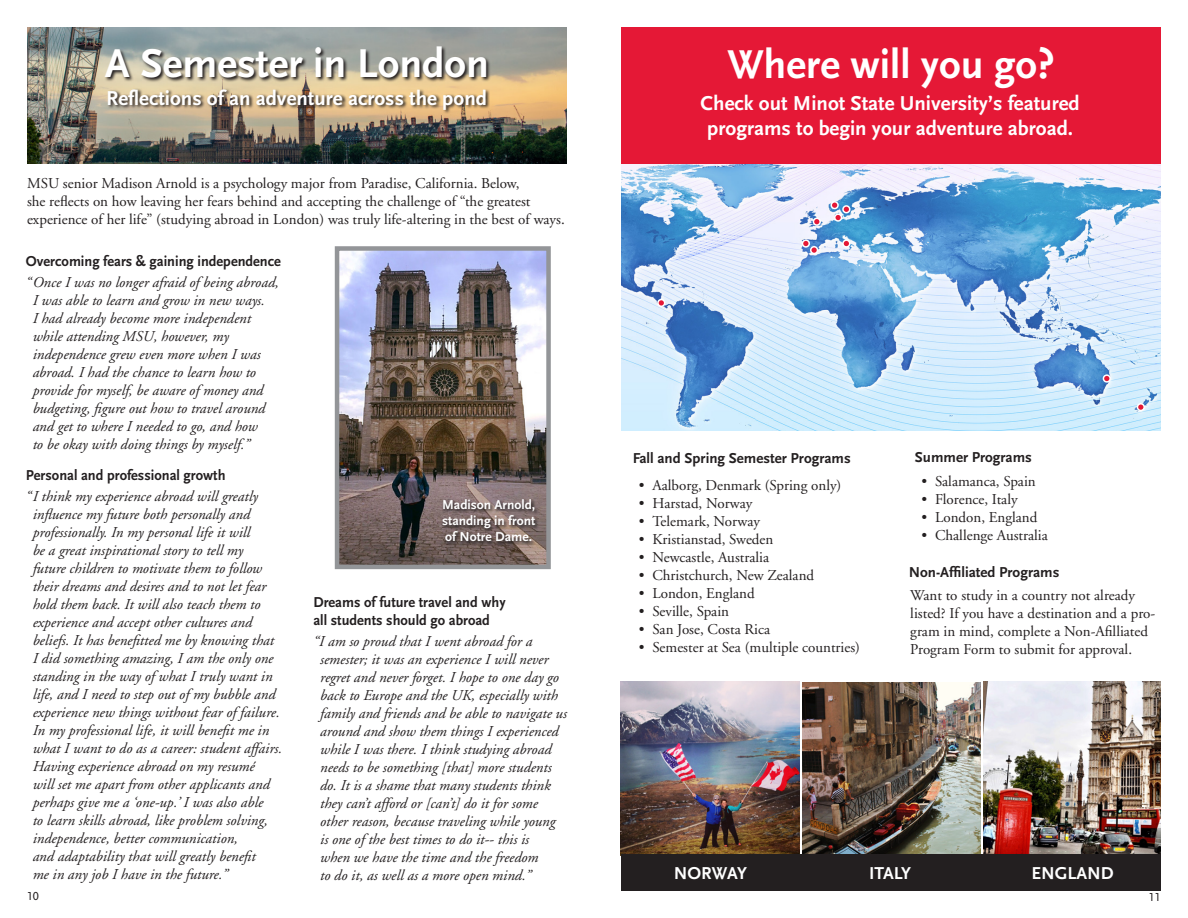
<style>
.page{position:relative;width:1188px;height:918px;background:#fff}
.page>*{position:absolute;margin:0;border:0;box-sizing:border-box;transform-origin:0 0}
.t1{font:700 42px "Scala Sans LF";color:#fff}
.t2{font:700 21px/25.2px "Scala Sans LF";color:#fff;text-align:center}
.t3{font:700 18px "Scala Sans LF";color:#fff}
.t4{font:italic 15px/18px "Adobe Garamond";color:#231f20}
.t5{font:15px/18px "Adobe Garamond";color:#231f20}
.t6{font:700 15px/18px "Scala Sans LF";color:#231f20;scale:.96 1}
.t7{font:700 15px "Scala Sans LF";color:#231f20}
.t8{font:700 13.5px/16.2px "Scala Sans LF";color:#fff;text-align:justify}
.t9{font:12px "Scala Sans LF";color:#231f20}
</style>
<div class="page">
<img style="left:621px;top:163px;width:540px;height:267px">
<img style="left:27px;top:27px;width:540px;height:136px">
<svg style="left:107px;top:88px;width:383px;height:26px;background:#b59c77"></svg>
<svg style="left:104px;top:46px;width:387px;height:37px;background:#8e8b7f"></svg>
<img style="left:340px;top:251px;width:206px;height:313px">
<div style="left:335px;top:246px;width:216px;height:323px;border:4px solid #939598"></div>
<svg style="left:441px;top:499px;width:98px;height:47px;background:#70605d"></svg>
<div style="left:835px;top:214px;width:7px;height:7px;background:#e51836;border-radius:50%"></div>
<div style="left:834px;top:213px;width:8px;height:9px;border:2px solid #fff;border-radius:50%"></div>
<div style="left:831px;top:202px;width:7px;height:7px;background:#e51836;border-radius:50%"></div>
<div style="left:831px;top:201px;width:8px;height:8px;border:2px solid #fff;border-radius:50%"></div>
<div style="left:843px;top:206px;width:7px;height:7px;background:#e51836;border-radius:50%"></div>
<div style="left:842px;top:205px;width:8px;height:8px;border:2px solid #fff;border-radius:50%"></div>
<div style="left:1103px;top:375px;width:7px;height:7px;background:#e51836;border-radius:50%"></div>
<div style="left:1103px;top:374px;width:8px;height:9px;border:2px solid #fff;border-radius:50%"></div>
<div style="left:1137px;top:404px;width:7px;height:7px;background:#e51836;border-radius:50%"></div>
<div style="left:1137px;top:403px;width:8px;height:8px;border:2px solid #fff;border-radius:50%"></div>
<div style="left:802px;top:240px;width:7px;height:7px;background:#e51836;border-radius:50%"></div>
<div style="left:802px;top:239px;width:8px;height:9px;border:2px solid #fff;border-radius:50%"></div>
<div style="left:813px;top:218px;width:7px;height:7px;background:#e51836;border-radius:50%"></div>
<div style="left:813px;top:218px;width:8px;height:8px;border:2px solid #fff;border-radius:50%"></div>
<div style="left:658px;top:300px;width:7px;height:6px;background:#e51836;border-radius:50%"></div>
<div style="left:657px;top:299px;width:8px;height:8px;border:2px solid #fff;border-radius:50%"></div>
<div style="left:843px;top:240px;width:7px;height:7px;background:#e51836;border-radius:50%"></div>
<div style="left:842px;top:239px;width:8px;height:9px;border:2px solid #fff;border-radius:50%"></div>
<div style="left:811px;top:247px;width:7px;height:7px;background:#e51836;border-radius:50%"></div>
<div style="left:810px;top:246px;width:8px;height:8px;border:2px solid #fff;border-radius:50%"></div>
<img style="left:621px;top:682px;width:179px;height:172px">
<img style="left:802px;top:682px;width:178px;height:172px">
<img style="left:983px;top:682px;width:178px;height:172px">
<div style="left:621px;top:854px;width:540px;height:37px;background:#231f20"></div>
<div style="left:621px;top:27px;width:540px;height:136px;background:#e51836"></div>
<p class="t1" style="left:105px;top:41px;width:386px">A Semester in London</p>
<p class="t2" style="left:106px;top:86px;width:382px">Reflections of an adventure across the pond</p>
<p class="t5" style="left:27px;top:175px;width:539px">MSU senior Madison Arnold is a psychology major from Paradise, California. Below,<br>she reflects on how leaving her fears behind and accepting the challenge of “the greatest experience of her life” (studying abroad in London) was truly life-altering in the best of ways.</p>
<p class="t1" style="left:727px;top:42px;width:329px">Where will you go?</p>
<p class="t2" style="left:701px;top:91px;width:381px">Check out Minot State University’s featured programs to begin your adventure abroad.</p>
<p class="t6" style="left:26px;top:252px;width:267px">Overcoming fears &amp; gaining independence</p>
<p class="t4" style="left:33px;top:273px;width:248px;text-indent:-7px">“Once I was no longer afraid of being abroad, I was able to learn and grow in new ways.<br>I had already become more independent while attending MSU, however, my independence grew even more when I was abroad. I had the chance to learn how to provide for myself, be aware of money and budgeting, figure out how to travel around and get to where I needed to go, and how<br>to be okay with doing things by myself.”</p>
<p class="t6" style="left:26px;top:467px;width:209px">Personal and professional growth</p>
<p class="t4" style="left:33px;top:488px;width:251px;text-indent:-7px">“I think my experience abroad will greatly influence my future both personally and professionally. In my personal life it will<br>be a great inspirational story to tell my<br>future children to motivate them to follow their dreams and desires and to not let fear hold them back. It will also teach them to experience and accept other cultures and beliefs. It has benefitted me by knowing that I did something amazing, I am the only one standing in the way of what I truly want in life, and I need to step out of my bubble and experience new things without fear of failure.<br>In my professional life, it will benefit me in what I want to do as a career: student affairs.<br>Having experience abroad on my resumé<br>will set me apart from other applicants and perhaps give me a ‘one-up.’ I was also able<br>to learn skills abroad, like problem solving, independence, better communication,<br>and adaptability that will greatly benefit<br>me in any job I have in the future.”</p>
<p class="t9" style="left:27px;top:890px;width:13px">10</p>
<p class="t9" style="left:1149px;top:891px;width:13px">11</p>
<p class="t7" style="left:633px;top:450px;width:220px">Fall and Spring Semester Programs</p>
<p class="t7" style="left:915px;top:449px;width:119px">Summer Programs</p>
<p class="t5" style="left:639px;top:477px;width:204px">• Aalborg, Denmark (Spring only)</p>
<p class="t5" style="left:639px;top:495px;width:115px">• Harstad, Norway</p>
<p class="t5" style="left:639px;top:513px;width:123px">• Telemark, Norway</p>
<p class="t5" style="left:639px;top:531px;width:136px">• Kristianstad, Sweden</p>
<p class="t5" style="left:639px;top:549px;width:132px">• Newcastle, Australia</p>
<p class="t5" style="left:639px;top:567px;width:177px">• Christchurch, New Zealand</p>
<p class="t5" style="left:639px;top:585px;width:117px">• London, England</p>
<p class="t5" style="left:639px;top:603px;width:92px">• Seville, Spain</p>
<p class="t5" style="left:639px;top:621px;width:133px">• San Jose, Costa Rica</p>
<p class="t5" style="left:639px;top:639px;width:223px">• Semester at Sea (multiple countries)</p>
<p class="t5" style="left:922px;top:472px;width:116px">• Salamanca, Spain</p>
<p class="t5" style="left:922px;top:490px;width:98px">• Florence, Italy</p>
<p class="t5" style="left:922px;top:508px;width:117px">• London, England</p>
<p class="t5" style="left:922px;top:526px;width:128px">• Challenge Australia</p>
<p class="t7" style="left:909px;top:564px;width:152px">Non-Affiliated Programs</p>
<p class="t5" style="left:910px;top:587px;width:247px">Want to study in a country not already listed? If you have a destination and a pro&shy;gram in mind, complete a Non-Afilliated Program Form to submit for approval.</p>
<p class="t8" style="left:442px;top:497px;width:95px">Madison Arnold, standing in front of Notre Dame.</p>
<p class="t6" style="left:313px;top:594px;width:202px">Dreams of future travel and why all students should go abroad</p>
<p class="t4" style="left:320px;top:633px;width:248px;text-indent:-7px">“I am so proud that I went abroad for a semester; it was an experience I will never regret and never forget. I hope to one day go back to Europe and the UK, especially with family and friends and be able to navigate us around and show them things I experienced while I was there. I think studying abroad needs to be something [that] more students do. It is a shame that many students think they can’t afford or [can’t] do it for some other reason, because traveling while young is one of the best times to do it-- this is<br>when we have the time and the freedom<br>to do it, as well as a more open mind.”</p>
<p class="t3" style="left:674px;top:864px;width:75px">NORWAY</p>
<p class="t3" style="left:869px;top:864px;width:43px">ITALY</p>
<p class="t3" style="left:1031px;top:864px;width:84px">ENGLAND</p>
</div>
